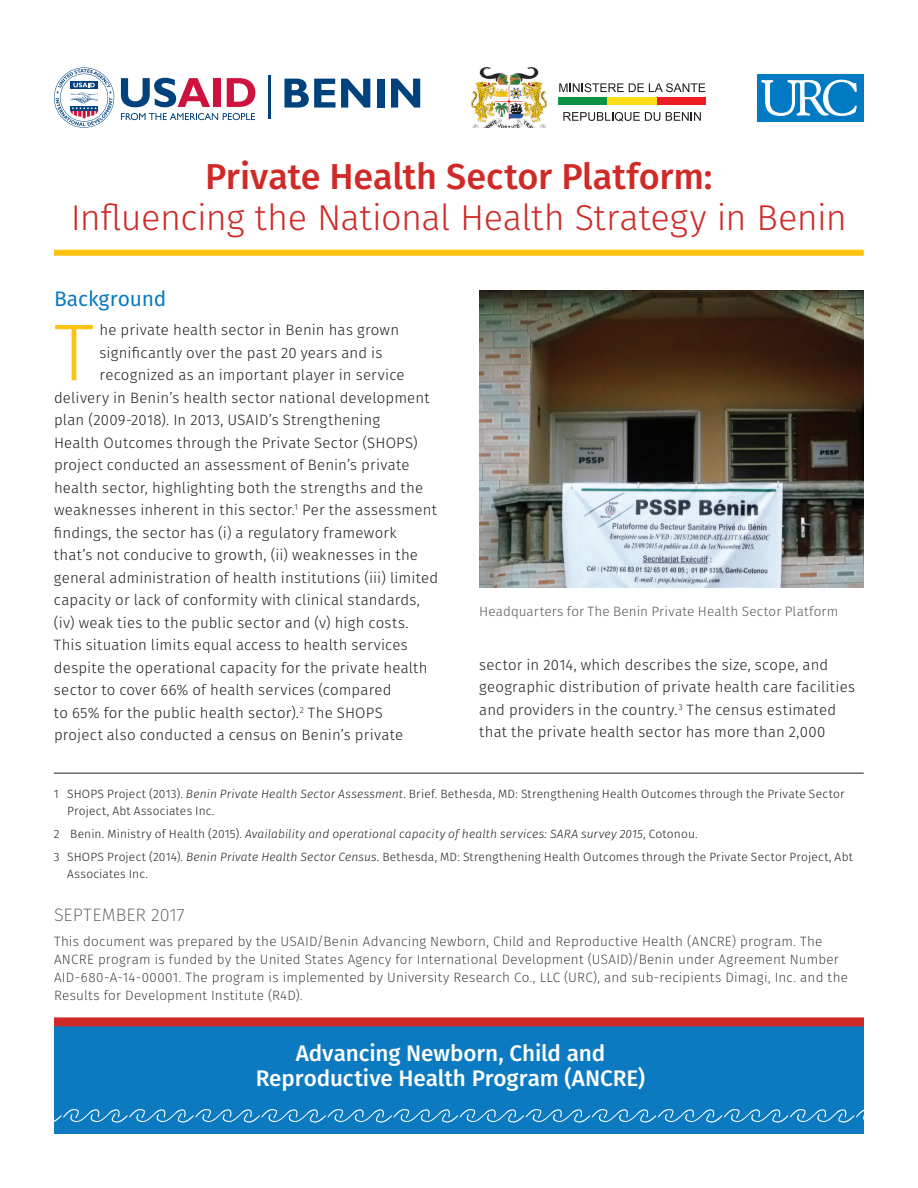
<style>
.page{position:relative;width:918px;height:1188px;background:#fff}
.page>*{position:absolute;margin:0;border:0;box-sizing:border-box;transform-origin:0 0}
.t1{font:300 80.7px "Fira Sans";color:#fec210}
.t2{font:300 36px "Fira Sans";letter-spacing:-.015em;color:#cf2a27}
.t3{font:500 36px "Fira Sans";letter-spacing:-.005em;color:#cf2a27}
.t4{font:500 22.5px/25.5px "Fira Sans";letter-spacing:-.005em;color:#fff;text-align:center}
.t5{font:21px "Fira Sans";letter-spacing:-.01em;color:#0b7ac0}
.t6{font:200 18px "Fira Sans";color:#57585a}
.t7{font:300 15px/22.5px "Fira Sans";letter-spacing:.015em;color:#231f20}
.t8{font:200 13.5px/18px "Fira Sans";letter-spacing:.015em;color:#231f20}
.t9{font:300 13.5px "Fira Sans";letter-spacing:.01em;color:#57585a}
.t10{font:300 12px/16.5px "Fira Sans";letter-spacing:.015em;color:#231f20}
.s1{font-style:italic}
</style>
<div class="page">
<svg style="left:121px;top:113px;width:134px;height:7px"></svg>
<svg style="left:121px;top:78px;width:89px;height:29px"></svg>
<div style="left:213px;top:78px;width:8px;height:29px;background:#cd123d"></div>
<svg style="left:227px;top:78px;width:28px;height:29px"></svg>
<svg style="left:54px;top:68px;width:60px;height:60px"></svg>
<hr style="left:268px;top:75px;width:2px;height:44px;background:#01427c">
<svg style="left:284px;top:79px;width:86px;height:29px"></svg>
<div style="left:377px;top:79px;width:7px;height:29px;background:#01427c"></div>
<svg style="left:391px;top:79px;width:29px;height:29px"></svg>
<div style="left:757px;top:74px;width:106px;height:47px;background:#007ac2"></div>
<svg style="left:761px;top:80px;width:96px;height:36px"></svg>
<img style="left:472px;top:68px;width:74px;height:60px">
<svg style="left:559px;top:83px;width:146px;height:9px"></svg>
<svg style="left:563px;top:112px;width:97px;height:9px"></svg>
<svg style="left:666px;top:112px;width:35px;height:9px"></svg>
<div style="left:657px;top:98px;width:49px;height:7px;background:#ee1d23"></div>
<div style="left:558px;top:98px;width:50px;height:7px;background:#0d9344"></div>
<div style="left:608px;top:98px;width:49px;height:7px;background:#ffdd17"></div>
<div style="left:54px;top:1025px;width:810px;height:109px;background:#0b7ac0"></div>
<div style="left:54px;top:1017px;width:810px;height:9px;background:#cf2a27"></div>
<svg style="left:54px;top:1109px;width:810px;height:14px"></svg>
<div style="left:54px;top:250px;width:810px;height:6px;background:#fec210"></div>
<hr style="left:54px;top:773px;width:810px;height:1px;background:#231f20">
<img style="left:479px;top:290px;width:385px;height:297px">
<h2 class="t3" style="left:205px;top:151px;width:509px">Private Health Sector Platform:</h2>
<h2 class="t2" style="left:71px;top:192px;width:778px">Influencing the National Health Strategy in Benin</h2>
<h3 class="t5" style="left:54px;top:284px;width:114px">Background</h3>
<h1 class="t1" style="left:54px;top:296px;width:41px">T</h1>
<p class="t7" style="left:100px;top:319px;width:301px">he private health sector in Benin has grown</p>
<p class="t7" style="left:100px;top:341px;width:284px">significantly over the past 20 years and is</p>
<p class="t7" style="left:100px;top:364px;width:307px">recognized as an important player in service</p>
<p class="t7" style="left:54px;top:386px;width:377px">delivery in Benin’s health sector national development</p>
<p class="t7" style="left:54px;top:409px;width:328px">plan (2009-2018). In 2013, USAID’s Strengthening</p>
<p class="t7" style="left:54px;top:431px;width:365px">Health Outcomes through the Private Sector (SHOPS)</p>
<p class="t7" style="left:54px;top:454px;width:357px">project conducted an assessment of Benin’s private</p>
<p class="t7" style="left:54px;top:476px;width:371px">health sector, highlighting both the strengths and the</p>
<p class="t7" style="left:54px;top:499px;width:384px">weaknesses inherent in this sector.<sup>1</sup> Per the assessment</p>
<p class="t7" style="left:54px;top:521px;width:344px">findings, the sector has (i) a regulatory framework</p>
<p class="t7" style="left:54px;top:544px;width:366px">that’s not conducive to growth, (ii) weaknesses in the</p>
<p class="t7" style="left:54px;top:566px;width:386px">general administration of health institutions (iii) limited</p>
<p class="t7" style="left:54px;top:589px;width:368px">capacity or lack of conformity with clinical standards,</p>
<p class="t7" style="left:54px;top:611px;width:356px">(iv) weak ties to the public sector and (v) high costs.</p>
<p class="t7" style="left:54px;top:634px;width:355px">This situation limits equal access to health services</p>
<p class="t7" style="left:54px;top:656px;width:375px">despite the operational capacity for the private health</p>
<p class="t7" style="left:54px;top:679px;width:339px">sector to cover 66% of health services (compared</p>
<p class="t7" style="left:54px;top:701px;width:330px">to 65% for the public health sector).<sup>2</sup> The SHOPS</p>
<p class="t7" style="left:54px;top:724px;width:351px">project also conducted a census on Benin’s private</p>
<p class="t9" style="left:479px;top:602px;width:361px">Headquarters for The Benin Private Health Sector Platform</p>
<p class="t7" style="left:479px;top:653px;width:377px">sector in 2014, which describes the size, scope, and geographic distribution of private health care facilities and providers in the country.<sup>3</sup> The census estimated that the private health sector has more than 2,000</p>
<p class="t10" style="left:67px;top:786px;width:779px;text-indent:-14px">1 SHOPS Project (2013). <span class="s1">Benin Private Health Sector Assessment</span>. Brief. Bethesda, MD: Strengthening Health Outcomes through the Private Sector<br>Project, Abt Associates Inc.</p>
<p class="t10" style="left:54px;top:822px;width:801px;line-height:23.2px">2 Benin. Ministry of Health (2015). <span class="s1">Availability and operational capacity of health services: SARA survey 2015</span>, Cotonou.<br>3 SHOPS Project (2014). <span class="s1">Benin Private Health Sector Census</span>. Bethesda, MD: Strengthening Health Outcomes through the Private Sector Project, Abt</p>
<p class="t10" style="left:67px;top:865px;width:82px">Associates Inc.</p>
<p class="t6" style="left:54px;top:902px;width:132px">SEPTEMBER 2017</p>
<p class="t8" style="left:54px;top:932px;width:795px">This document was prepared by the USAID/Benin Advancing Newborn, Child and Reproductive Health (ANCRE) program. The ANCRE program is funded by the United States Agency for International Development (USAID)/Benin under Agreement Number AID-680-A-14-00001. The program is implemented by University Research Co., LLC (URC), and sub-recipients Dimagi, Inc. and the Results for Development Institute (R4D).</p>
<h3 class="t4" style="left:256px;top:1040px;width:391px">Advancing Newborn, Child and<br>Reproductive Health Program (ANCRE)</h3>
</div>
